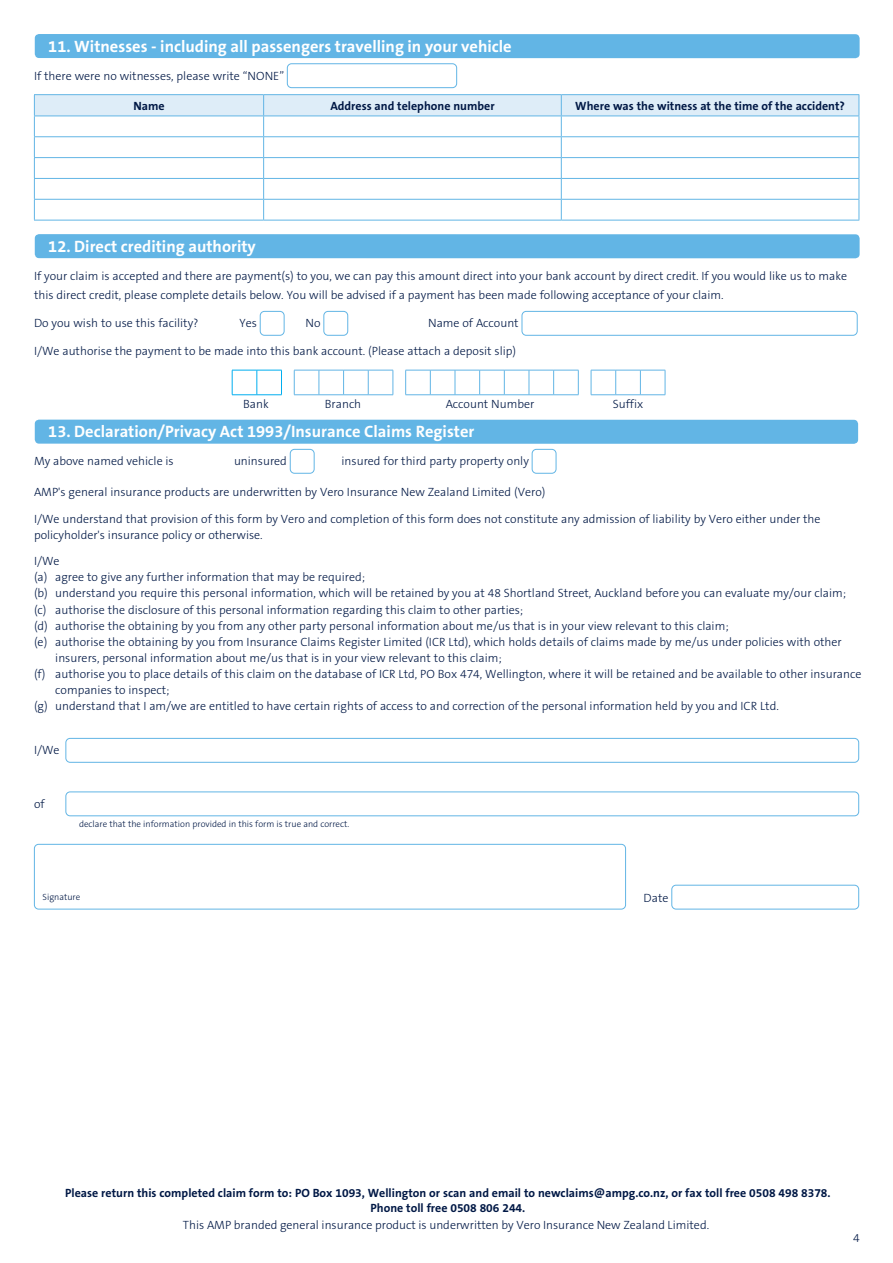
<style>
.page{position:relative;width:893px;height:1263px;background:#fff}
.page>*{position:absolute;margin:0;border:0;box-sizing:border-box;transform-origin:0 0}
.t1{font:700 16.5px "The Sans B7";color:#fff}
.t2{font:300 12px/19.5px "The Sans B3";color:#001845}
.t3{font:700 12px/14.4px "The Sans B7";color:#001845;text-align:center}
.t4{font:300 9px "The Sans B3";color:#001845}
</style>
<div class="page">
<div style="left:35px;top:34px;width:825px;height:24px;background:#62b5e5;border-radius:4px"></div>
<div style="left:287px;top:63px;width:170px;height:25px;border:1px solid #62b5e5;border-radius:4px"></div>
<hr style="left:34px;top:94px;width:230px;height:1px;background:#62b5e5">
<hr style="left:264px;top:94px;width:297px;height:1px;background:#62b5e5">
<hr style="left:561px;top:94px;width:298px;height:1px;background:#62b5e5">
<svg style="left:34px;top:95px;width:826px;height:125px"></svg>
<hr style="left:34px;top:220px;width:230px;height:1px;background:#62b5e5">
<hr style="left:264px;top:220px;width:297px;height:1px;background:#62b5e5">
<hr style="left:561px;top:220px;width:298px;height:1px;background:#62b5e5">
<div style="left:35px;top:234px;width:825px;height:24px;background:#62b5e5;border-radius:4px"></div>
<div style="left:260px;top:311px;width:24px;height:25px;border:1px solid #62b5e5;border-radius:4px"></div>
<div style="left:323px;top:311px;width:25px;height:25px;border:1px solid #62b5e5;border-radius:4px"></div>
<div style="left:522px;top:311px;width:336px;height:25px;border:1px solid #62b5e5;border-radius:4px"></div>
<svg style="left:232px;top:370px;width:50px;height:25px"></svg>
<svg style="left:294px;top:370px;width:100px;height:25px"></svg>
<svg style="left:405px;top:370px;width:174px;height:25px"></svg>
<svg style="left:591px;top:370px;width:75px;height:25px"></svg>
<div style="left:35px;top:420px;width:823px;height:24px;background:#62b5e5;border-radius:4px"></div>
<div style="left:290px;top:449px;width:25px;height:25px;border:1px solid #62b5e5;border-radius:4px"></div>
<div style="left:532px;top:449px;width:24px;height:25px;border:1px solid #62b5e5;border-radius:4px"></div>
<div style="left:65px;top:738px;width:794px;height:25px;border:1px solid #62b5e5;border-radius:4px"></div>
<div style="left:65px;top:791px;width:794px;height:25px;border:1px solid #62b5e5;border-radius:4px"></div>
<div style="left:34px;top:844px;width:592px;height:65px;border:1px solid #62b5e5;border-radius:4px"></div>
<div style="left:671px;top:885px;width:188px;height:24px;border:1px solid #62b5e5;border-radius:4px"></div>
<h1 class="t1" style="left:48px;top:37px;width:465px">11. Witnesses - including all passengers travelling in your vehicle</h1>
<p class="t2" style="left:34px;top:67px;width:252px">If there were no witnesses, please write “NONE”</p>
<p class="t3" style="left:133px;top:100px;width:33px">Name</p>
<p class="t3" style="left:330px;top:100px;width:166px">Address and telephone number</p>
<p class="t3" style="left:575px;top:100px;width:271px">Where was the witness at the time of the accident?</p>
<h1 class="t1" style="left:48px;top:237px;width:209px">12. Direct crediting authority</h1>
<p class="t2" style="left:34px;top:267px;width:815px">If your claim is accepted and there are payment(s) to you, we can pay this amount direct into your bank account by direct credit. If you would like us to make this direct credit, please complete details below. You will be advised if a payment has been made following acceptance of your claim.</p>
<p class="t2" style="left:34px;top:314px;width:166px">Do you wish to use this facility?</p>
<p class="t2" style="left:240px;top:314px;width:19px">Yes</p>
<p class="t2" style="left:306px;top:314px;width:17px">No</p>
<p class="t2" style="left:428px;top:314px;width:92px">Name of Account</p>
<p class="t2" style="left:34px;top:342px;width:484px">I/We authorise the payment to be made into this bank account. (Please attach a deposit slip)</p>
<p class="t2" style="left:243px;top:395px;width:27px">Bank</p>
<p class="t2" style="left:325px;top:395px;width:38px">Branch</p>
<p class="t2" style="left:446px;top:395px;width:90px">Account Number</p>
<p class="t2" style="left:613px;top:395px;width:32px">Suffix</p>
<h1 class="t1" style="left:48px;top:423px;width:428px">13. Declaration/Privacy Act 1993/Insurance Claims Register</h1>
<p class="t2" style="left:34px;top:452px;width:141px">My above named vehicle is</p>
<p class="t2" style="left:234px;top:452px;width:54px">uninsured</p>
<p class="t2" style="left:342px;top:452px;width:189px">insured for third party property only</p>
<p class="t2" style="left:34px;top:483px;width:513px">AMP's general insurance products are underwritten by Vero Insurance New Zealand Limited (Vero)</p>
<p class="t2" style="left:34px;top:511px;width:788px;line-height:16px">I/We understand that provision of this form by Vero and completion of this form does not constitute any admission of liability by Vero either under the policyholder's insurance policy or otherwise.</p>
<p class="t2" style="left:34px;top:552px;width:27px">I/We</p>
<p class="t2" style="left:34px;top:568px;width:333px">(a) agree to give any further information that may be required;</p>
<p class="t2" style="left:34px;top:584px;width:814px">(b) understand you require this personal information, which will be retained by you at 48 Shortland Street, Auckland before you can evaluate my/our claim;</p>
<p class="t2" style="left:34px;top:600px;width:491px">(c) authorise the disclosure of this personal information regarding this claim to other parties;</p>
<p class="t2" style="left:34px;top:616px;width:696px">(d) authorise the obtaining by you from any other party personal information about me/us that is in your view relevant to this claim;</p>
<p class="t2" style="left:34px;top:632px;width:809px">(e) authorise the obtaining by you from Insurance Claims Register Limited (ICR Ltd), which holds details of claims made by me/us under policies with other</p>
<p class="t2" style="left:55px;top:648px;width:448px">insurers, personal information about me/us that is in your view relevant to this claim;</p>
<p class="t2" style="left:34px;top:665px;width:829px">(f) authorise you to place details of this claim on the database of ICR Ltd, PO Box 474, Wellington, where it will be retained and be available to other insurance</p>
<p class="t2" style="left:55px;top:681px;width:116px">companies to inspect;</p>
<p class="t2" style="left:34px;top:697px;width:746px">(g) understand that I am/we are entitled to have certain rights of access to and correction of the personal information held by you and ICR Ltd.</p>
<p class="t2" style="left:34px;top:741px;width:27px">I/We</p>
<p class="t2" style="left:34px;top:795px;width:12px">of</p>
<p class="t4" style="left:79px;top:820px;width:272px">declare that the information provided in this form is true and correct.</p>
<p class="t4" style="left:43px;top:892px;width:39px">Signature</p>
<p class="t2" style="left:644px;top:889px;width:26px">Date</p>
<p class="t3" style="left:65px;top:1187px;width:767px">Please return this completed claim form to: PO Box 1093, Wellington or scan and email to newclaims@ampg.co.nz, or fax toll free 0508 498 8378.<br>Phone toll free 0508 806 244.</p>
<p class="t2" style="left:183px;top:1216px;width:528px">This AMP branded general insurance product is underwritten by Vero Insurance New Zealand Limited.</p>
<p class="t2" style="left:853px;top:1229px;width:8px">4</p>
</div>
